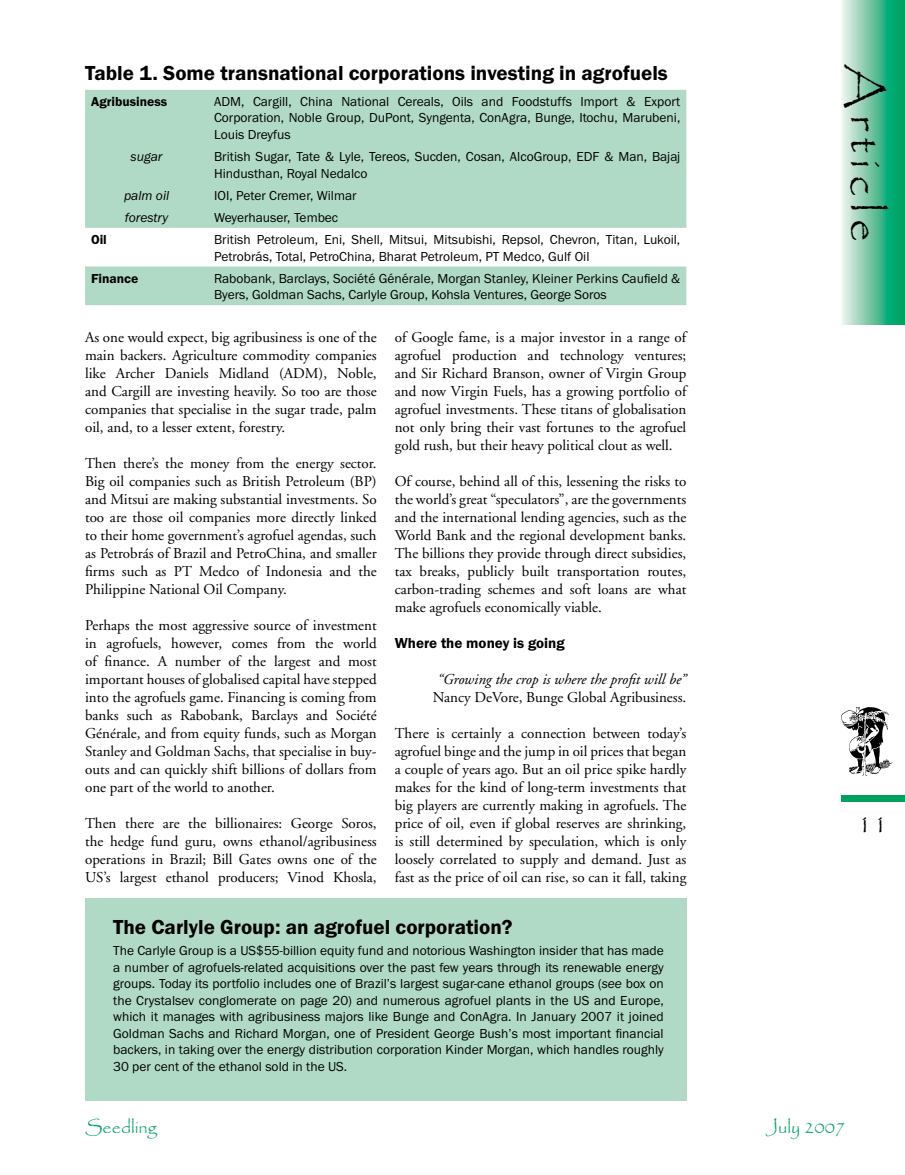
<style>
.page{position:relative;width:905px;height:1175px;background:#fff}
.page>*{position:absolute;margin:0;border:0;box-sizing:border-box;transform-origin:0 0}
.t1{font:45px "Papyrus";letter-spacing:.15em;color:#000}
.t2{font:27px "Papyrus";color:#000}
.t3{font:600 21px "Franklin Got ITC";color:#000}
.t4{font:18px "Papyrus";color:#00a160}
.t5{font:15px/18px "Adobe Garamond";color:#000;text-align:justify}
.t6{font:italic 15px "Adobe Garamond";color:#000}
.t7{font:600 15px "Franklin Got ITC";color:#000}
.t8{font:13.5px/16.5px "Franklin Got ITC";color:#000}
.t9{font:600 13.5px "Franklin Got ITC";color:#000}
.t10{font:italic 13.5px "Franklin Got ITC";color:#000}
.s1{font-style:italic}
</style>
<div class="page">
<div style="left:841px;top:795px;width:63px;height:6px;background:#00a160"></div>
<svg style="left:841px;top:707px;width:51px;height:69px"></svg>
<svg style="left:841px;top:0;width:63px;height:324px;background:#66c4a0"></svg>
<div style="left:85px;top:898px;width:601px;height:203px;background:#b0dac6"></div>
<svg style="left:85px;top:90px;width:601px;height:215px;fill:#b0dac6"></svg>
<h3 class="t3" style="left:85px;top:61px;width:584px">Table 1. Some transnational corporations investing in agrofuels</h3>
<p class="t9" style="left:91px;top:94px;width:78px">Agribusiness</p>
<p class="t8" style="left:214px;top:93px;width:468px;text-align:justify">ADM, Cargill, China National Cereals, Oils and Foodstuffs Import &amp; Export Corporation, Noble Group, DuPont, Syngenta, ConAgra, Bunge, Itochu, Marubeni, Louis Dreyfus</p>
<p class="t10" style="left:131px;top:149px;width:33px">sugar</p>
<p class="t8" style="left:214px;top:149px;width:468px">British Sugar, Tate &amp; Lyle, Tereos, Sucden, Cosan, AlcoGroup, EDF &amp; Man, Bajaj<br>Hindusthan, Royal Nedalco</p>
<p class="t10" style="left:124px;top:188px;width:47px">palm oil</p>
<p class="t8" style="left:214px;top:187px;width:144px">IOI, Peter Cremer, Wilmar</p>
<p class="t10" style="left:125px;top:210px;width:45px">forestry</p>
<p class="t8" style="left:214px;top:209px;width:126px">Weyerhauser, Tembec</p>
<p class="t9" style="left:91px;top:232px;width:17px">Oil</p>
<p class="t8" style="left:214px;top:231px;width:467px">British Petroleum, Eni, Shell, Mitsui, Mitsubishi, Repsol, Chevron, Titan, Lukoil,<br>Petrobrás, Total, PetroChina, Bharat Petroleum, PT Medco, Gulf Oil</p>
<p class="t9" style="left:91px;top:270px;width:49px">Finance</p>
<p class="t8" style="left:214px;top:270px;width:467px">Rabobank, Barclays, Société Générale, Morgan Stanley, Kleiner Perkins Caufield &amp;<br>Byers, Goldman Sachs, Carlyle Group, Kohsla Ventures, George Soros</p>
<p class="t5" style="left:85px;top:329px;width:293px">As one would expect, big agribusiness is one of the main backers. Agriculture commodity companies like Archer Daniels Midland (ADM), Noble, and Cargill are investing heavily. So too are those companies that specialise in the sugar trade, palm oil, and, to a lesser extent, forestry.</p>
<p class="t5" style="left:85px;top:455px;width:293px">Then there’s the money from the energy sector.<br>Big oil companies such as British Petroleum (BP) and Mitsui are making substantial investments. So too are those oil companies more directly linked to their home government’s agrofuel agendas, such as Petrobrás of Brazil and PetroChina, and smaller firms such as PT Medco of Indonesia and the Philippine National Oil Company.</p>
<p class="t5" style="left:85px;top:617px;width:293px">Perhaps the most aggressive source of investment in agrofuels, however, comes from the world of finance. A number of the largest and most important houses of globalised capital have stepped into the agrofuels game. Financing is coming from banks such as Rabobank, Barclays and Société Générale, and from equity funds, such as Morgan Stanley and Goldman Sachs, that specialise in buy&shy;outs and can quickly shift billions of dollars from one part of the world to another.</p>
<p class="t5" style="left:85px;top:815px;width:293px">Then there are the billionaires: George Soros, the hedge fund guru, owns ethanol/agribusiness operations in Brazil; Bill Gates owns one of the US’s largest ethanol producers; Vinod Khosla,</p>
<p class="t5" style="left:395px;top:329px;width:293px">of Google fame, is a major investor in a range of agrofuel production and technology ventures; and Sir Richard Branson, owner of Virgin Group and now Virgin Fuels, has a growing portfolio of agrofuel investments. These titans of globalisation not only bring their vast fortunes to the agrofuel gold rush, but their heavy political clout as well.</p>
<p class="t5" style="left:395px;top:473px;width:293px">Of course, behind all of this, lessening the risks to the world’s great “speculators”, are the governments and the international lending agencies, such as the World Bank and the regional development banks.<br>The billions they provide through direct subsidies, tax breaks, publicly built transportation routes, carbon-trading schemes and soft loans are what make agrofuels economically viable.</p>
<p class="t7" style="left:395px;top:634px;width:172px">Where the money is going</p>
<p class="t6" style="left:437px;top:671px;width:250px">“Growing the crop is where the profit will be”</p>
<p class="t5" style="left:433px;top:689px;width:255px">Nancy DeVore, Bunge Global Agribusiness.</p>
<p class="t5" style="left:395px;top:725px;width:293px">There is certainly a connection between today’s agrofuel binge and the jump in oil prices that began a couple of years ago. But an oil price spike hardly makes for the kind of long-term investments that big players are currently making in agrofuels. The price of oil, even if global reserves are shrinking, is still determined by speculation, which is only loosely correlated to supply and demand. Just as fast as the price of oil can rise, so can it fall, taking</p>
<h3 class="t3" style="left:113px;top:915px;width:401px">The Carlyle Group: an agrofuel corporation?</h3>
<p class="t8" style="left:113px;top:942px;width:552px;text-align:justify">The Carlyle Group is a US$55-billion equity fund and notorious Washington insider that has made a number of agrofuels-related acquisitions over the past few years through its renewable energy groups. Today its portfolio includes one of Brazil’s largest sugar-cane ethanol groups (<span class="s1">see</span> box on the Crystalsev conglomerate on page 20) and numerous agrofuel plants in the US and Europe, which it manages with agribusiness majors like Bunge and ConAgra. In January 2007 it joined Goldman Sachs and Richard Morgan, one of President George Bush’s most important financial backers, in taking over the energy distribution corporation Kinder Morgan, which handles roughly 30 per cent of the ethanol sold in the US.</p>
<h1 class="t1" style="left:893px;top:64px;width:179px;rotate:90deg">Article</h1>
<h2 class="t2" style="left:857px;top:807px;width:32px">11</h2>
<p class="t4" style="left:85px;top:1116px;width:73px">Seedling</p>
<p class="t4" style="left:766px;top:1115px;width:81px">July 2007</p>
</div>
